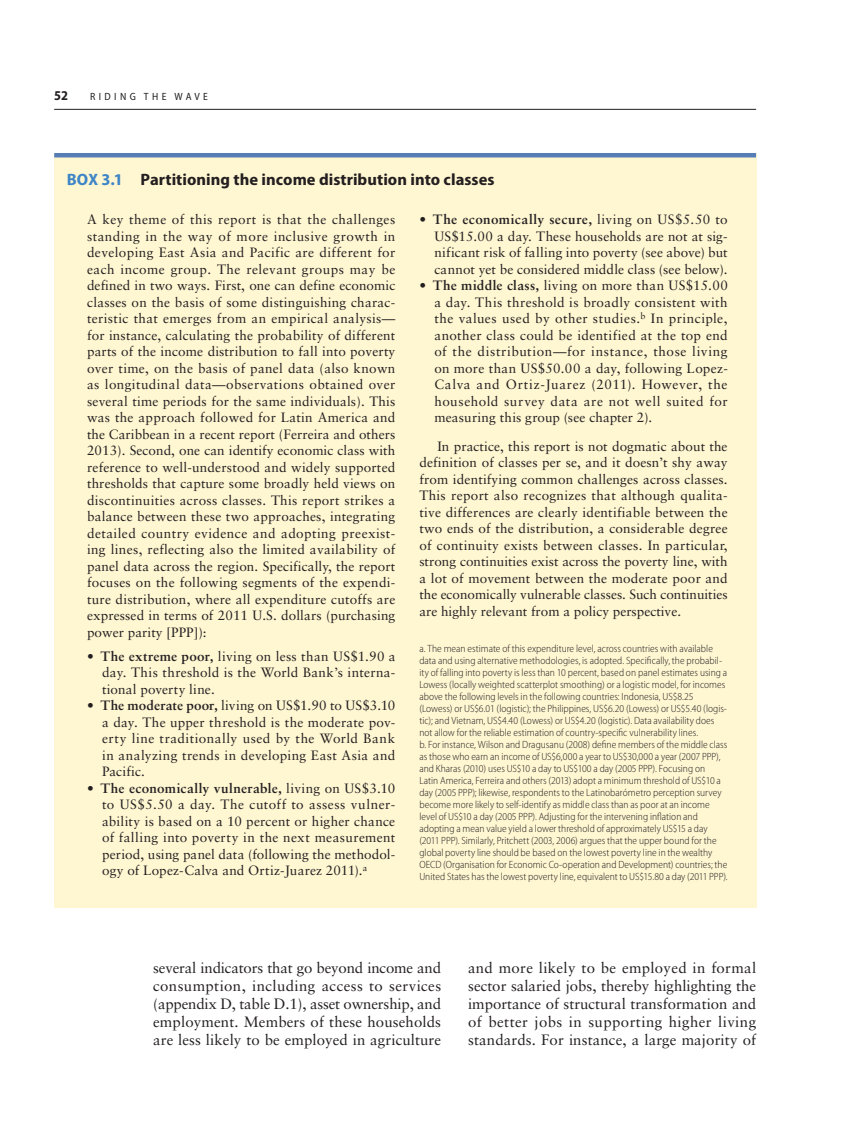
<style>
.page{position:relative;width:864px;height:1134px;background:#fff}
.page>*{position:absolute;margin:0;border:0;box-sizing:border-box;transform-origin:0 0}
.t1{font:700 semi-condensed 16.5px "Myriad Pro";color:#231f20;scale:1.07 1}
.t2{font:15px/18px "Sabon";letter-spacing:.01em;color:#231f20;text-align:justify}
.t3{font:13.5px/16.5px "Sabon";letter-spacing:.01em;color:#231f20;text-align:justify}
.t4{font:700 semi-condensed 13.5px "Myriad Pro";color:#231f20}
.t5{font:300 semi-condensed 10.5px/12px "Myriad Pro";color:#231f20}
.t6{font:semi-condensed 10.5px "Myriad Pro";letter-spacing:.32em;color:#231f20}
.s1{color:#3d85c6}
.s2{font-weight:700}
</style>
<div class="page">
<hr style="left:54px;top:109px;width:702px;height:1px;background:#231f20">
<div style="left:54px;top:153px;width:702px;height:755px;background:#fff6d2"></div>
<hr style="left:54px;top:153px;width:702px;height:4px;background:#567db5">
<p class="t4" style="left:54px;top:90px;width:15px">52</p>
<p class="t6" style="left:90px;top:93px;width:119px">RIDING THE WAVE</p>
<p class="t1" style="left:67px;top:173px;width:401px"><span class="s1">BOX 3.1</span> Partitioning the income distribution into classes</p>
<p class="t3" style="left:87px;top:213px;width:310px">A key theme of this report is that the challenges standing in the way of more inclusive growth in developing East Asia and Pacific are different for each income group. The relevant groups may be defined in two ways. First, one can define economic classes on the basis of some distinguishing charac&shy;teristic that emerges from an empirical analysis— for instance, calculating the probability of different parts of the income distribution to fall into poverty over time, on the basis of panel data (also known as longitudinal data— observations obtained over several time periods for the same individuals). This was the approach followed for Latin America and the Caribbean in a recent report (Ferreira and others 2013). Second, one can identify economic class with reference to well-understood and widely supported thresholds that capture some broadly held views on discontinuities across classes. This report strikes a balance between these two approaches, integrating detailed country evidence and adopting preexist&shy;ing lines, reflecting also the limited availability of panel data across the region. Specifically, the report focuses on the following segments of the expendi&shy;ture distribution, where all expenditure cutoffs are expressed in terms of 2011 U.S. dollars (purchasing power parity [PPP]):</p>
<p class="t3" style="left:102px;top:649px;width:295px;text-indent:-15px">• <span class="s2">The extreme poor,</span> living on less than US$1.90 a day. This threshold is the World Bank’s interna&shy;tional poverty line.</p>
<p class="t3" style="left:102px;top:698px;width:295px;text-indent:-15px">• <span class="s2">The moderate poor,</span> living on US$1.90 to US$3.10 a day. The upper threshold is the moderate pov&shy;erty line traditionally used by the World Bank in analyzing trends in developing East Asia and Pacific.</p>
<p class="t3" style="left:102px;top:781px;width:295px;text-indent:-15px">• <span class="s2">The economically vulnerable,</span> living on US$3.10 to US$5.50 a day. The cutoff to assess vulner&shy;ability is based on a 10 percent or higher chance of falling into poverty in the next measurement period, using panel data (following the methodol&shy;ogy of Lopez-Calva and Ortiz-Juarez 2011).<sup>a</sup></p>
<p class="t3" style="left:434px;top:213px;width:295px;text-indent:-15px">• <span class="s2">The economically secure,</span> living on US$5.50 to US$15.00 a day. These households are not at sig&shy;nificant risk of falling into poverty (see above) but cannot yet be considered middle class (see below).</p>
<p class="t3" style="left:434px;top:279px;width:295px;text-indent:-15px">• <span class="s2">The middle class,</span> living on more than US$15.00 a day. This threshold is broadly consistent with the values used by other studies.<sup>b</sup> In principle, another class could be identified at the top end of the distribution—for instance, those living on more than US$50.00 a day, following Lopez-Calva and Ortiz-Juarez (2011). However, the household survey data are not well suited for measuring this group (see chapter 2).</p>
<p class="t3" style="left:419px;top:439px;width:310px;text-indent:18px">In practice, this report is not dogmatic about the definition of classes per se, and it doesn’t shy away from identifying common challenges across classes.<br>This report also recognizes that although qualita&shy;tive differences are clearly identifiable between the two ends of the distribution, a considerable degree of continuity exists between classes. In particular, strong continuities exist across the poverty line, with a lot of movement between the moderate poor and the economically vulnerable classes. Such continuities are highly relevant from a policy perspective.</p>
<p class="t5" style="left:419px;top:643px;width:310px">a. The mean estimate of this expenditure level, across countries with available data and using alternative methodologies, is adopted. Specifically, the probabil&shy;ity of falling into poverty is less than 10 percent, based on panel estimates using a Lowess (locally weighted scatterplot smoothing) or a logistic model, for incomes above the following levels in the following countries: Indonesia, US$8.25 (Lowess) or US$6.01 (logistic); the Philippines, US$6.20 (Lowess) or US$5.40 (logis&shy;tic); and Vietnam, US$4.40 (Lowess) or US$4.20 (logistic). Data availability does not allow for the reliable estimation of country-specific vulnerability lines.<br>b. For instance, Wilson and Dragusanu (2008) define members of the middle class as those who earn an income of US$6,000 a year to US$30,000 a year (2007 PPP), and Kharas (2010) uses US$10 a day to US$100 a day (2005 PPP). Focusing on<br>Latin America, Ferreira and others (2013) adopt a minimum threshold of US$10 a day (2005 PPP); likewise, respondents to the Latinobarómetro perception survey become more likely to self-identify as middle class than as poor at an income level of US$10 a day (2005 PPP). Adjusting for the intervening inflation and adopting a mean value yield a lower threshold of approximately US$15 a day (2011 PPP). Similarly, Pritchett (2003, 2006) argues that the upper bound for the global poverty line should be based on the lowest poverty line in the wealthy OECD (Organisation for Economic Co-operation and Development) countries; the United States has the lowest poverty line, equivalent to US$15.80 a day (2011 PPP).</p>
<p class="t2" style="left:153px;top:960px;width:290px">several indicators that go beyond income and consumption, including access to services (appendix D, table D.1), asset ownership, and employment. Members of these households are less likely to be employed in agriculture</p>
<p class="t2" style="left:468px;top:960px;width:290px">and more likely to be employed in formal sector salaried jobs, thereby highlighting the importance of structural transformation and of better jobs in supporting higher living standards. For instance, a large majority of</p>
</div>
